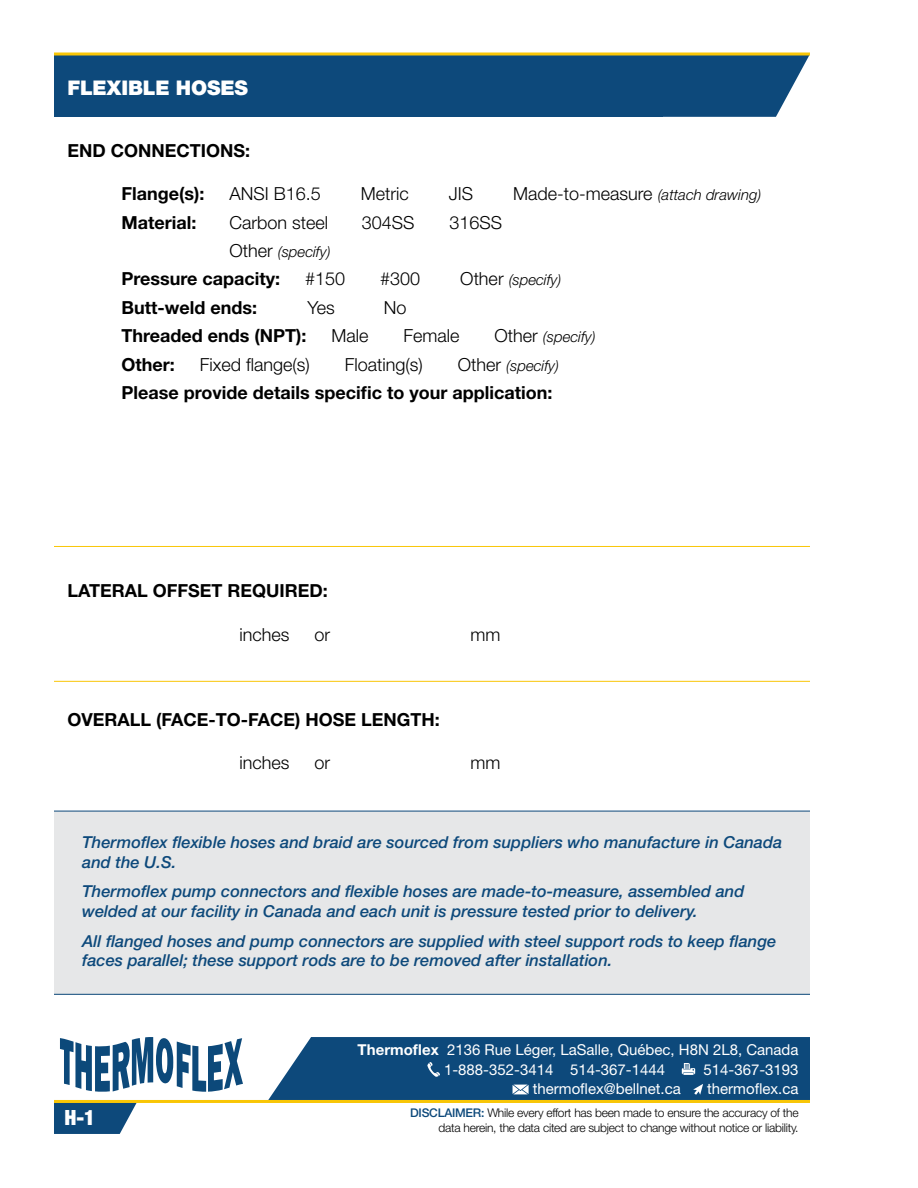
<style>
.page{position:relative;width:918px;height:1188px;background:#fff}
.page>*{position:absolute;margin:0;border:0;box-sizing:border-box;transform-origin:0 0}
.t1{font:900 condensed 21px "Helvetica Neue LT Std";color:#fff}
.t2{font:900 20.25px "Helvetica Neue LT Std";letter-spacing:-.01em;color:#fff}
.t3{font:700 18px "Helvetica Neue LT Std";color:#000}
.t4{font:300 18px "Helvetica Neue LT Std";color:#000}
.t5{font:italic 500 16.5px/19.8px "Helvetica Neue LT Std";color:#0d497b}
.t6{font:15px/19.5px "Helvetica Neue LT Std";color:#fff}
.t7{font:italic 300 15px "Helvetica Neue LT Std";color:#000}
.t8{font:300 12px/14.4px "Helvetica Neue LT Std";letter-spacing:-.02em;color:#000;text-align:right}
.s1{font-style:italic;font-size:15px}
.s2{font-style:normal;font-size:18px}
.s3{font-weight:700}
.s4{font-weight:500;color:#0d497b}
</style>
<div class="page">
<div style="left:54px;top:54px;width:608px;height:63px;background:#0d497b"></div>
<div style="left:268px;top:1037px;width:542px;height:63px;background:#0d497b"></div>
<svg style="left:54px;top:1103px;width:83px;height:31px;background:#275c89"></svg>
<svg style="left:662px;top:56px;width:147px;height:61px;background:#285d8a"></svg>
<hr style="left:54px;top:1100px;width:756px;height:3px;background:#f9c606">
<svg style="left:54px;top:52px;width:756px;height:4px;background:#dcbd33"></svg>
<svg style="left:60px;top:1037px;width:183px;height:55px"></svg>
<div style="left:54px;top:811px;width:756px;height:184px;background:#e6e7e8"></div>
<hr style="left:54px;top:811px;width:756px;height:1px;background:#0d497b">
<hr style="left:54px;top:681px;width:756px;height:1px;background:#f9c606">
<hr style="left:54px;top:546px;width:756px;height:1px;background:#f9c606">
<hr style="left:54px;top:994px;width:756px;height:1px;background:#0d497b">
<p class="t2" style="left:68px;top:76px;width:182px">FLEXIBLE HOSES</p>
<p class="t3" style="left:68px;top:140px;width:184px">END CONNECTIONS:</p>
<p class="t3" style="left:122px;top:183px;width:84px">Flange(s):</p>
<p class="t4" style="left:229px;top:183px;width:93px">ANSI B16.5</p>
<p class="t4" style="left:361px;top:183px;width:50px">Metric</p>
<p class="t4" style="left:449px;top:183px;width:26px">JIS</p>
<p class="t4" style="left:513px;top:183px;width:249px">Made-to-measure <span class="s1">(attach drawing)</span></p>
<p class="t3" style="left:122px;top:211px;width:76px">Material:</p>
<p class="t4" style="left:229px;top:211px;width:100px">Carbon steel</p>
<p class="t4" style="left:362px;top:211px;width:54px">304SS</p>
<p class="t4" style="left:450px;top:211px;width:54px">316SS</p>
<p class="t7" style="left:230px;top:243px;width:103px"><span class="s2">Other</span> (specify)</p>
<p class="t3" style="left:122px;top:268px;width:160px">Pressure capacity:</p>
<p class="t4" style="left:305px;top:268px;width:42px">#150</p>
<p class="t4" style="left:380px;top:268px;width:42px">#300</p>
<p class="t7" style="left:460px;top:271px;width:103px"><span class="s2">Other</span> (specify)</p>
<p class="t3" style="left:122px;top:296px;width:137px">Butt-weld ends:</p>
<p class="t4" style="left:308px;top:296px;width:29px">Yes</p>
<p class="t4" style="left:384px;top:296px;width:24px">No</p>
<p class="t3" style="left:122px;top:325px;width:187px">Threaded ends (NPT):</p>
<p class="t4" style="left:332px;top:325px;width:39px">Male</p>
<p class="t4" style="left:404px;top:325px;width:58px">Female</p>
<p class="t7" style="left:495px;top:328px;width:103px"><span class="s2">Other</span> (specify)</p>
<p class="t3" style="left:122px;top:353px;width:55px">Other:</p>
<p class="t4" style="left:200px;top:353px;width:112px">Fixed flange(s)</p>
<p class="t4" style="left:345px;top:353px;width:80px">Floating(s)</p>
<p class="t7" style="left:458px;top:356px;width:103px"><span class="s2">Other</span> (specify)</p>
<p class="t3" style="left:122px;top:381px;width:432px">Please provide details specific to your application:</p>
<p class="t3" style="left:68px;top:580px;width:262px">LATERAL OFFSET REQUIRED:</p>
<p class="t4" style="left:240px;top:623px;width:52px">inches</p>
<p class="t4" style="left:315px;top:623px;width:17px">or</p>
<p class="t4" style="left:471px;top:623px;width:31px">mm</p>
<p class="t3" style="left:68px;top:708px;width:374px">OVERALL (FACE-TO-FACE) HOSE LENGTH:</p>
<p class="t4" style="left:240px;top:751px;width:52px">inches</p>
<p class="t4" style="left:315px;top:751px;width:17px">or</p>
<p class="t4" style="left:471px;top:751px;width:31px">mm</p>
<p class="t5" style="left:82px;top:832px;width:702px">Thermoflex flexible hoses and braid are sourced from suppliers who manufacture in Canada and the U.S.</p>
<p class="t5" style="left:82px;top:881px;width:664px">Thermoflex pump connectors and flexible hoses are made-to-measure, assembled and welded at our facility in Canada and each unit is pressure tested prior to delivery.</p>
<p class="t5" style="left:82px;top:931px;width:696px">All flanged hoses and pump connectors are supplied with steel support rods to keep flange faces parallel; these support rods are to be removed after installation.</p>
<p class="t6" style="left:444px;top:1040px;width:356px;text-indent:-86px"><span class="s3">Thermoflex</span> 2136 Rue Léger, LaSalle, Québec, H8N 2L8, Canada<br>1-888-352-3414 514-367-1444</p>
<p class="t6" style="left:704px;top:1060px;width:97px">514-367-3193</p>
<p class="t1" style="left:64px;top:1105px;width:32px">H-1</p>
<p class="t6" style="left:533px;top:1079px;width:150px">thermoflex@bellnet.ca</p>
<p class="t6" style="left:707px;top:1079px;width:93px">thermoflex.ca</p>
<p class="t8" style="left:410px;top:1106px;width:390px"><span class="s4">DISCLAIMER:</span> While every effort has been made to ensure the accuracy of the data herein, the data cited are subject to change without notice or liability.</p>
</div>
